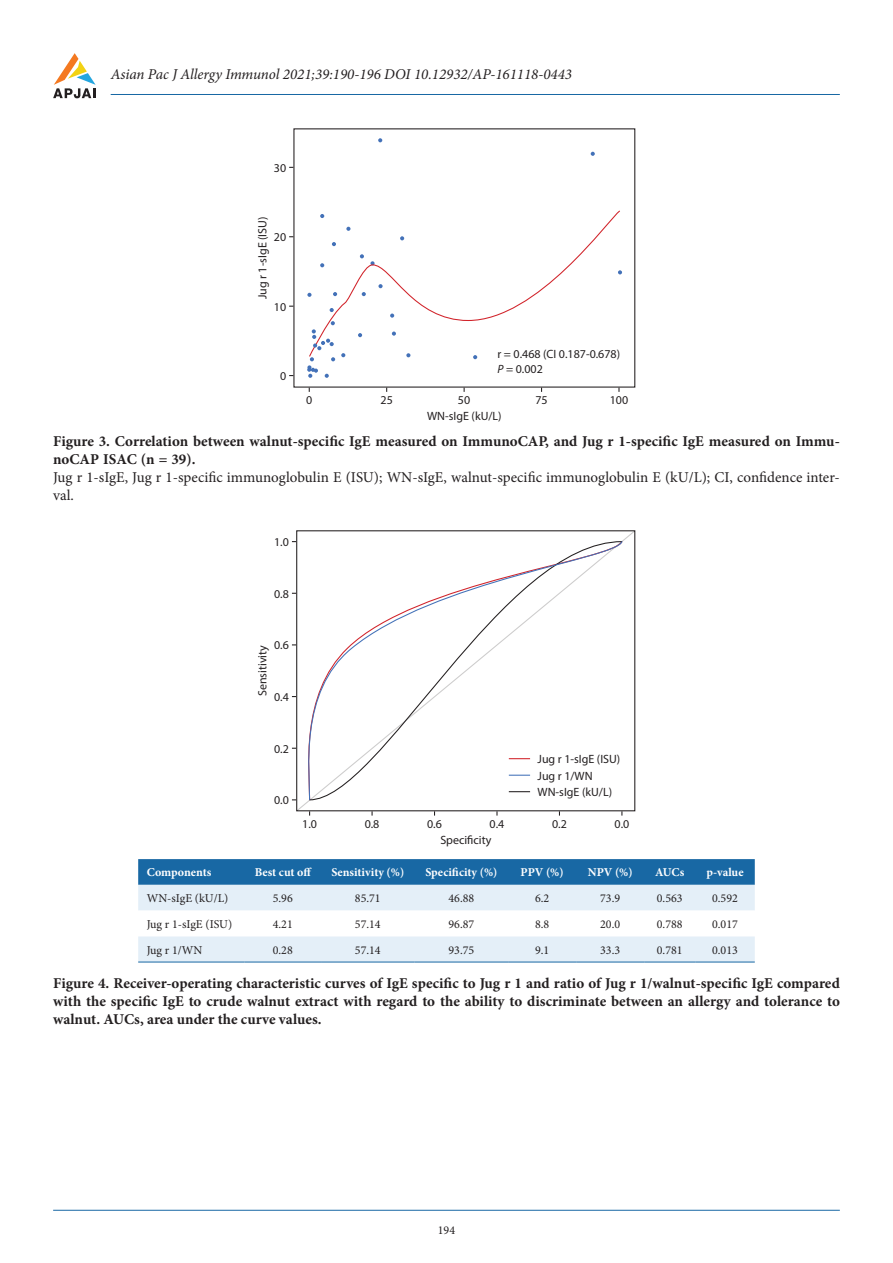
<style>
.page{position:relative;width:893px;height:1263px;background:#fff}
.page>*{position:absolute;margin:0;border:0;box-sizing:border-box;transform-origin:0 0}
.t1{font:700 15px/18px "Minion Pro";color:#231f20}
.t2{font:15px/18px "Minion Pro";color:#231f20}
.t3{font:italic 15px "Minion Pro";color:#231f20}
.t4{font:12px "Myriad Pro";color:#231f20}
.t5{font:12px "Minion Pro";color:#231f20}
.t6{font:700 12px "Minion Pro";color:#fff}
.s1{font-style:italic}
</style>
<div class="page">
<svg style="left:53px;top:53px;width:43px;height:45px"></svg>
<hr style="left:53px;top:1210px;width:787px;height:1px;background:#1868a4">
<hr style="left:111px;top:94px;width:729px;height:1px;background:#1868a4">
<svg style="left:591px;top:152px;width:4px;height:4px"></svg>
<svg style="left:378px;top:138px;width:4px;height:4px"></svg>
<svg style="left:308px;top:210px;width:313px;height:147px"></svg>
<svg style="left:618px;top:270px;width:4px;height:4px"></svg>
<svg style="left:473px;top:355px;width:4px;height:4px"></svg>
<svg style="left:406px;top:353px;width:4px;height:4px"></svg>
<svg style="left:392px;top:332px;width:4px;height:4px"></svg>
<svg style="left:390px;top:314px;width:4px;height:4px"></svg>
<svg style="left:378px;top:284px;width:5px;height:4px"></svg>
<svg style="left:362px;top:292px;width:4px;height:4px"></svg>
<svg style="left:333px;top:292px;width:4px;height:4px"></svg>
<svg style="left:330px;top:308px;width:4px;height:4px"></svg>
<svg style="left:358px;top:333px;width:4px;height:4px"></svg>
<svg style="left:341px;top:353px;width:4px;height:4px"></svg>
<svg style="left:312px;top:321px;width:23px;height:29px"></svg>
<svg style="left:331px;top:357px;width:4px;height:4px"></svg>
<svg style="left:325px;top:374px;width:4px;height:4px"></svg>
<svg style="left:307px;top:357px;width:11px;height:21px"></svg>
<svg style="left:295px;top:530px;width:341px;height:282px"></svg>
<svg style="left:299px;top:540px;width:324px;height:261px"></svg>
<svg style="left:509px;top:791px;width:21px;height:1px"></svg>
<svg style="left:509px;top:775px;width:21px;height:1px"></svg>
<svg style="left:509px;top:758px;width:21px;height:1px"></svg>
<svg style="left:138px;top:859px;width:617px;height:26px;background:#1b6aa5"></svg>
<div style="left:138px;top:885px;width:617px;height:77px;background:#e4eff8"></div>
<svg style="left:138px;top:910px;width:617px;height:26px"></svg>
<hr style="left:138px;top:962px;width:106px;height:1px;background:#1868a4">
<hr style="left:244px;top:962px;width:77px;height:1px;background:#1868a4">
<hr style="left:321px;top:962px;width:94px;height:1px;background:#1868a4">
<hr style="left:415px;top:962px;width:93px;height:1px;background:#1868a4">
<hr style="left:508px;top:962px;width:68px;height:1px;background:#1868a4">
<hr style="left:576px;top:962px;width:68px;height:1px;background:#1868a4">
<hr style="left:644px;top:962px;width:51px;height:1px;background:#1868a4">
<hr style="left:695px;top:962px;width:60px;height:1px;background:#1868a4">
<p class="t3" style="left:111px;top:64px;width:463px">Asian Pac J Allergy Immunol 2021;39:190-196 DOI 10.12932/AP-161118-0443</p>
<p class="t4" style="left:274px;top:160px;width:14px">30</p>
<p class="t4" style="left:255px;top:299px;width:84px;rotate:-90deg">Jug r 1-sIgE (ISU)</p>
<p class="t4" style="left:274px;top:230px;width:14px">20</p>
<p class="t4" style="left:274px;top:299px;width:14px">10</p>
<p class="t4" style="left:280px;top:369px;width:8px">0</p>
<p class="t4" style="left:497px;top:347px;width:124px">r = 0.468 (CI 0.187-0.678)</p>
<p class="t4" style="left:497px;top:361px;width:47px"><span class="s1">P</span> = 0.002</p>
<p class="t4" style="left:306px;top:392px;width:8px">0</p>
<p class="t4" style="left:381px;top:392px;width:14px">25</p>
<p class="t4" style="left:458px;top:392px;width:14px">50</p>
<p class="t4" style="left:535px;top:392px;width:14px">75</p>
<p class="t4" style="left:610px;top:392px;width:20px">100</p>
<p class="t4" style="left:427px;top:409px;width:76px">WN-sIgE (kU/L)</p>
<p class="t1" style="left:53px;top:432px;width:788px">Figure 3. Correlation between walnut-specific IgE measured on ImmunoCAP, and Jug r 1-specific IgE measured on Immu&shy;noCAP ISAC (n = 39).</p>
<p class="t2" style="left:53px;top:468px;width:788px">Jug r 1-sIgE, Jug r 1-specific immunoglobulin E (ISU); WN-sIgE, walnut-specific immunoglobulin E (kU/L); CI, confidence inter&shy;val.</p>
<p class="t4" style="left:274px;top:535px;width:16px">1.0</p>
<p class="t4" style="left:274px;top:586px;width:16px">0.8</p>
<p class="t4" style="left:274px;top:638px;width:16px">0.6</p>
<p class="t4" style="left:255px;top:696px;width:53px;rotate:-90deg">Sensitivity</p>
<p class="t4" style="left:274px;top:690px;width:16px">0.4</p>
<p class="t4" style="left:274px;top:741px;width:16px">0.2</p>
<p class="t4" style="left:274px;top:793px;width:16px">0.0</p>
<p class="t4" style="left:538px;top:752px;width:84px">Jug r 1-sIgE (ISU)</p>
<p class="t4" style="left:538px;top:768px;width:57px">Jug r 1/WN</p>
<p class="t4" style="left:538px;top:785px;width:76px">WN-sIgE (kU/L)</p>
<p class="t4" style="left:302px;top:816px;width:16px">1.0</p>
<p class="t4" style="left:365px;top:816px;width:16px">0.8</p>
<p class="t4" style="left:427px;top:816px;width:16px">0.6</p>
<p class="t4" style="left:490px;top:816px;width:16px">0.4</p>
<p class="t4" style="left:552px;top:816px;width:16px">0.2</p>
<p class="t4" style="left:614px;top:816px;width:16px">0.0</p>
<p class="t4" style="left:440px;top:833px;width:53px">Specificity</p>
<p class="t6" style="left:147px;top:864px;width:66px">Components</p>
<p class="t6" style="left:255px;top:864px;width:59px">Best cut off</p>
<p class="t6" style="left:331px;top:864px;width:74px">Sensitivity (%)</p>
<p class="t6" style="left:425px;top:864px;width:74px">Specificity (%)</p>
<p class="t6" style="left:521px;top:864px;width:45px">PPV (%)</p>
<p class="t6" style="left:588px;top:864px;width:46px">NPV (%)</p>
<p class="t6" style="left:655px;top:864px;width:31px">AUCs</p>
<p class="t6" style="left:706px;top:864px;width:39px">p-value</p>
<p class="t5" style="left:147px;top:890px;width:83px">WN-sIgE (kU/L)</p>
<p class="t5" style="left:273px;top:890px;width:22px">5.96</p>
<p class="t5" style="left:355px;top:890px;width:27px">85.71</p>
<p class="t5" style="left:448px;top:890px;width:27px">46.88</p>
<p class="t5" style="left:535px;top:890px;width:16px">6.2</p>
<p class="t5" style="left:600px;top:890px;width:22px">73.9</p>
<p class="t5" style="left:657px;top:890px;width:27px">0.563</p>
<p class="t5" style="left:712px;top:890px;width:27px">0.592</p>
<p class="t5" style="left:147px;top:916px;width:87px">Jug r 1-sIgE (ISU)</p>
<p class="t5" style="left:273px;top:916px;width:22px">4.21</p>
<p class="t5" style="left:355px;top:916px;width:27px">57.14</p>
<p class="t5" style="left:448px;top:916px;width:27px">96.87</p>
<p class="t5" style="left:535px;top:916px;width:16px">8.8</p>
<p class="t5" style="left:600px;top:916px;width:22px">20.0</p>
<p class="t5" style="left:657px;top:916px;width:27px">0.788</p>
<p class="t5" style="left:712px;top:916px;width:27px">0.017</p>
<p class="t5" style="left:147px;top:942px;width:57px">Jug r 1/WN</p>
<p class="t5" style="left:273px;top:942px;width:22px">0.28</p>
<p class="t5" style="left:355px;top:942px;width:27px">57.14</p>
<p class="t5" style="left:448px;top:942px;width:27px">93.75</p>
<p class="t5" style="left:535px;top:942px;width:16px">9.1</p>
<p class="t5" style="left:600px;top:942px;width:22px">33.3</p>
<p class="t5" style="left:657px;top:942px;width:27px">0.781</p>
<p class="t5" style="left:712px;top:942px;width:27px">0.013</p>
<p class="t1" style="left:53px;top:974px;width:788px;text-align:justify">Figure 4. Receiver-operating characteristic curves of IgE specific to Jug r 1 and ratio of Jug r 1/walnut-specific IgE compared with the specific IgE to crude walnut extract with regard to the ability to discriminate between an allergy and tolerance to walnut. AUCs, area under the curve values.</p>
<p class="t5" style="left:438px;top:1222px;width:19px">194</p>
</div>
